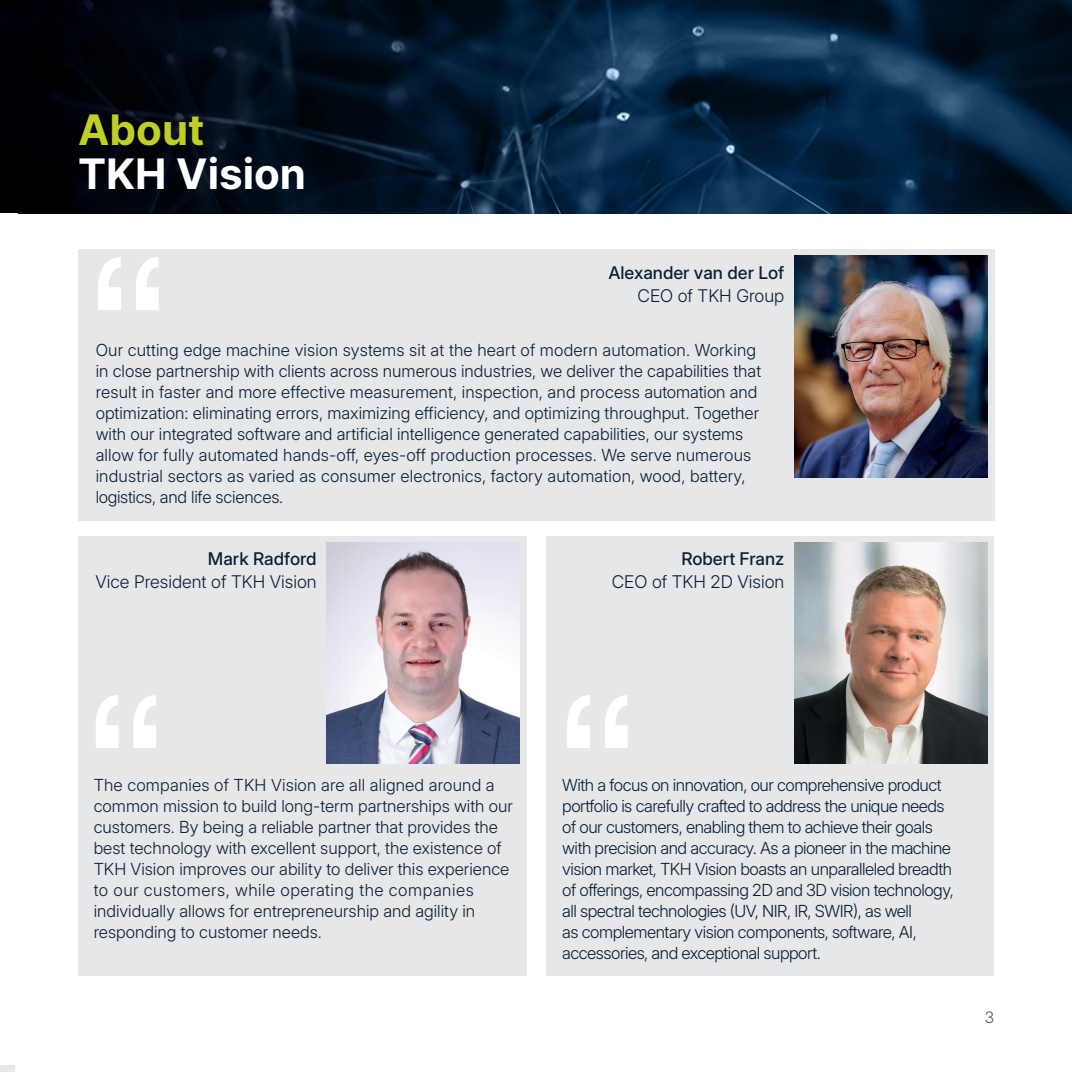
<style>
.page{position:relative;width:1072px;height:1072px;background:#fff}
.page>*{position:absolute;margin:0;border:0;box-sizing:border-box;transform-origin:0 0}
.page_title_2{font:700 42px "Inter";color:#fff}
.page_title_1{font:700 42px "Inter";color:#c1ce23}
.BU_light{font:300 17.5px "Inter 24 pt";color:#0a2035}
.BU_fett{font:500 17.5px "Inter 24 pt";color:#0a2035}
.Zitate{font:300 16.62px/21px "Inter 24 pt";letter-spacing:-.005em;color:#061e35}
.Zitate-2{font:300 16.62px/21px "Inter 24 pt";letter-spacing:-.03em;color:#061e35}
.Zitate-3{font:300 16.62px/21px "Inter 24 pt";color:#0a2035}
.t1{font:300 15.75px "Inter 24 pt";color:#4c5365}
</style>
<div class="page">
<img style="left:933px;top:0;width:138px;height:213px">
<svg style="left:15px;top:0;width:918px;height:213px;background:#051a2e"></svg>
<div style="left:0;top:0;width:15px;height:213px;background:#000004"></div>
<div style="left:546px;top:536px;width:448px;height:440px;background:#e6e7e9"></div>
<svg style="left:567px;top:695px;width:60px;height:53px"></svg>
<div style="left:78px;top:250px;width:916px;height:271px;background:#e6e7e9"></div>
<div style="left:78px;top:536px;width:448px;height:440px;background:#e6e7e9"></div>
<img style="left:794px;top:256px;width:193px;height:221px">
<img style="left:794px;top:542px;width:193px;height:221px">
<img style="left:326px;top:542px;width:194px;height:221px">
<svg style="left:98px;top:257px;width:61px;height:53px"></svg>
<svg style="left:96px;top:695px;width:60px;height:53px"></svg>
<p class="page_title_1" style="left:78px;top:98px;width:128px">About</p>
<p class="page_title_2" style="left:78px;top:142px;width:229px">TKH Vision</p>
<p class="BU_fett" style="left:608px;top:259px;width:177px">Alexander van der Lof</p>
<p class="BU_light" style="left:637px;top:283px;width:148px">CEO of TKH Group</p>
<p class="Zitate" style="left:96px;top:339px;width:667px">Our cutting edge machine vision systems sit at the heart of modern automation. Working in close partnership with clients across numerous industries, we deliver the capabilities that result in faster and more effective measurement, inspection, and process automation and optimization: eliminating errors, maximizing efficiency, and optimizing throughput. Together with our integrated software and artificial intelligence generated capabilities, our systems allow for fully automated hands-off, eyes-off production processes. We serve numerous industrial sectors as varied as consumer electronics, factory automation, wood, battery, logistics, and life sciences.</p>
<p class="BU_fett" style="left:208px;top:545px;width:110px">Mark Radford</p>
<p class="BU_light" style="left:96px;top:568px;width:223px">Vice President of TKH Vision</p>
<p class="BU_fett" style="left:681px;top:545px;width:104px">Robert Franz</p>
<p class="BU_light" style="left:612px;top:568px;width:174px">CEO of TKH 2D Vision</p>
<p class="Zitate-3" style="left:94px;top:774px;width:421px">The companies of TKH Vision are all aligned around a common mission to build long-term partnerships with our customers. By being a reliable partner that provides the best technology with excellent support, the existence of TKH Vision improves our ability to deliver this experience to our customers, while operating the companies individually allows for entrepreneurship and agility in responding to customer needs.</p>
<p class="Zitate-2" style="left:562px;top:774px;width:393px">With a focus on innovation, our comprehensive product portfolio is carefully crafted to address the unique needs of our customers, enabling them to achieve their goals with precision and accuracy. As a pioneer in the machine vision market, TKH Vision boasts an unparalleled breadth of offerings, encompassing 2D and 3D vision technology, all spectral technologies (UV, NIR, IR, SWIR), as well<br>as complementary vision components, software, AI, accessories, and exceptional support.</p>
<p class="t1" style="left:984px;top:1005px;width:11px">3</p>
</div>
